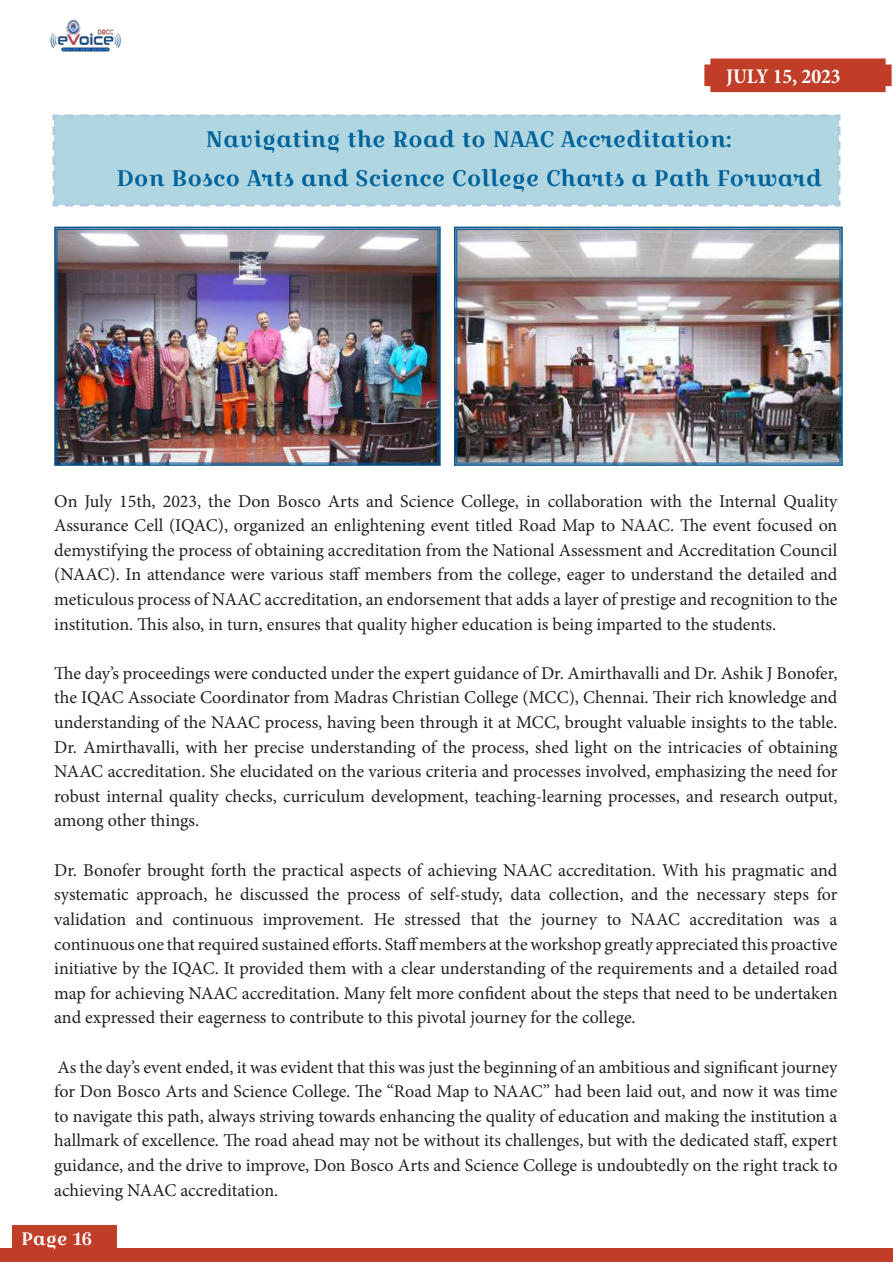
<style>
.page{position:relative;width:893px;height:1263px;background:#fff}
.page>*{position:absolute;margin:0;border:0;box-sizing:border-box;transform-origin:0 0}
.t1{font:22.5px/39px "Croissant One";color:#015797;text-align:center}
.t2{font:700 condensed 21px "Minion Pro";color:#fff}
.t3{font:18px/24.6px "Minion Pro";color:#231f20;text-align:justify}
.t4{font:18px "Croissant One";color:#fff}
</style>
<div class="page">
<img style="left:50px;top:20px;width:72px;height:32px">
<div style="left:13px;top:1225px;width:104px;height:29px;background:#c03e28"></div>
<div style="left:0;top:1249px;width:893px;height:13px;background:#c03e28"></div>
<div style="left:704px;top:58px;width:188px;height:34px;background:#c03e28"></div>
<div style="left:52px;top:114px;width:789px;height:93px;background:#b0d6e2"></div>
<img style="left:54px;top:226px;width:387px;height:240px">
<div style="left:57px;top:229px;width:381px;height:234px;border:1px solid #015797"></div>
<img style="left:454px;top:226px;width:389px;height:240px">
<div style="left:456px;top:229px;width:384px;height:234px;border:1px solid #015797"></div>
<hr style="left:892px;top:722px;width:1px;height:97px;background:#007ca3">
<p class="t2" style="left:726px;top:62px;width:116px">JULY 15, 2023</p>
<p class="t1" style="left:116px;top:119px;width:707px">Navigating the Road to NAAC Accreditation:<br>Don Bosco Arts and Science College Charts a Path Forward</p>
<p class="t3" style="left:54px;top:489px;width:785px">On July 15th, 2023, the Don Bosco Arts and Science College, in collaboration with the Internal Quality Assurance Cell (IQAC), organized an enlightening event titled Road Map to NAAC. The event focused on demystifying the process of obtaining accreditation from the National Assessment and Accreditation Council (NAAC). In attendance were various staff members from the college, eager to understand the detailed and meticulous process of NAAC accreditation, an endorsement that adds a layer of prestige and recognition to the institution. This also, in turn, ensures that quality higher education is being imparted to the students.</p>
<p class="t3" style="left:54px;top:661px;width:785px">The day’s proceedings were conducted under the expert guidance of Dr. Amirthavalli and Dr. Ashik J Bonofer, the IQAC Associate Coordinator from Madras Christian College (MCC), Chennai. Their rich knowledge and understanding of the NAAC process, having been through it at MCC, brought valuable insights to the table.<br>Dr. Amirthavalli, with her precise understanding of the process, shed light on the intricacies of obtaining NAAC accreditation. She elucidated on the various criteria and processes involved, emphasizing the need for robust internal quality checks, curriculum development, teaching-learning processes, and research output, among other things.</p>
<p class="t3" style="left:54px;top:858px;width:785px">Dr. Bonofer brought forth the practical aspects of achieving NAAC accreditation. With his pragmatic and systematic approach, he discussed the process of self-study, data collection, and the necessary steps for validation and continuous improvement. He stressed that the journey to NAAC accreditation was a continuous one that required sustained efforts. Staff members at the workshop greatly appreciated this proactive initiative by the IQAC. It provided them with a clear understanding of the requirements and a detailed road map for achieving NAAC accreditation. Many felt more confident about the steps that need to be undertaken and expressed their eagerness to contribute to this pivotal journey for the college.</p>
<p class="t3" style="left:54px;top:1054px;width:785px">As the day’s event ended, it was evident that this was just the beginning of an ambitious and significant journey for Don Bosco Arts and Science College. The “Road Map to NAAC” had been laid out, and now it was time to navigate this path, always striving towards enhancing the quality of education and making the institution a hallmark of excellence. The road ahead may not be without its challenges, but with the dedicated staff, expert guidance, and the drive to improve, Don Bosco Arts and Science College is undoubtedly on the right track to achieving NAAC accreditation.</p>
<p class="t4" style="left:21px;top:1225px;width:73px">Page 16</p>
</div>
